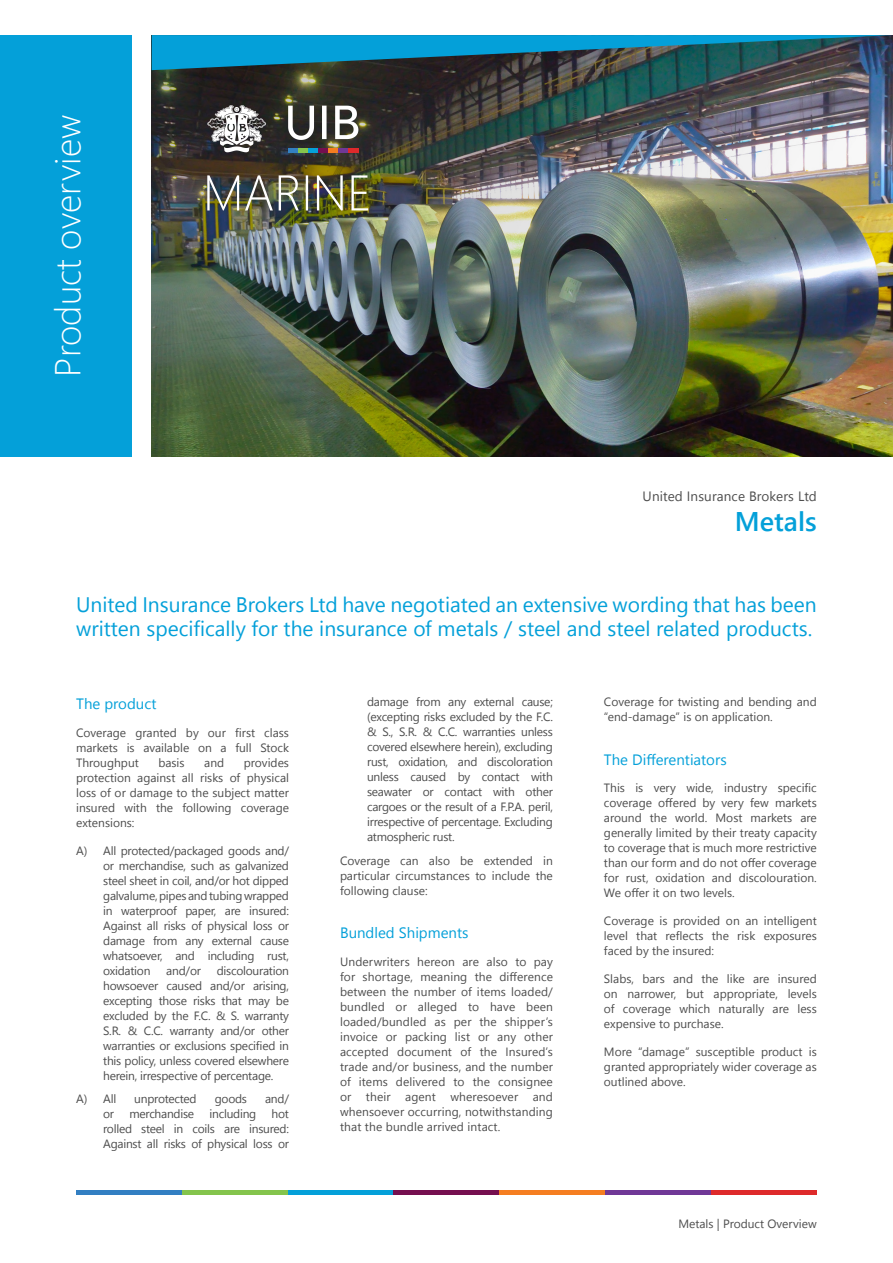
<style>
.page{position:relative;width:893px;height:1263px;background:#fff}
.page>*{position:absolute;margin:0;border:0;box-sizing:border-box;transform-origin:0 0}
.t1{font:300 36px "Segoe UI";color:#fff}
.Form_Header_1{font:600 27px "Segoe UI";color:#04a0d9}
.Introduction_last{font:21px/24px "Segoe UI";color:#04a0d9}
.t2{font:15px "Segoe UI";color:#04a0d9}
.UIB_Ltd_10_12pt{font:13.5px "Segoe UI";letter-spacing:.01em;color:#4d4d4d}
.Body_text_8_10pt{font:12px/15px "Segoe UI";color:#4d4d4d;text-align:justify}
.Body_text_8_10pt-2{font:12px "Segoe UI";letter-spacing:-.02em;color:#4d4d4d}
</style>
<div class="page">
<img style="left:152px;top:70px;width:741px;height:386px">
<div style="left:0;top:35px;width:131px;height:421px;background:#04a0d9"></div>
<img style="left:152px;top:35px;width:741px;height:35px">
<hr style="left:76px;top:1190px;width:106px;height:4px;background:#327fc2">
<hr style="left:182px;top:1190px;width:106px;height:4px;background:#84c44c">
<hr style="left:288px;top:1190px;width:106px;height:4px;background:#04a0d9">
<hr style="left:394px;top:1190px;width:105px;height:4px;background:#750f4f">
<hr style="left:499px;top:1190px;width:106px;height:4px;background:#f57e21">
<hr style="left:605px;top:1190px;width:106px;height:4px;background:#703896">
<hr style="left:711px;top:1190px;width:106px;height:4px;background:#de2a2b">
<img style="left:207px;top:175px;width:161px;height:35px">
<svg style="left:207px;top:105px;width:59px;height:47px"></svg>
<svg style="left:288px;top:106px;width:70px;height:34px"></svg>
<div style="left:288px;top:148px;width:10px;height:5px;background:#3380c2"></div>
<div style="left:298px;top:148px;width:10px;height:5px;background:#85c44d"></div>
<div style="left:308px;top:148px;width:10px;height:5px;background:#05a1d9"></div>
<div style="left:318px;top:148px;width:10px;height:5px;background:#750f4f"></div>
<div style="left:328px;top:148px;width:10px;height:5px;background:#f57d21"></div>
<div style="left:338px;top:148px;width:10px;height:5px;background:#703896"></div>
<div style="left:348px;top:148px;width:10px;height:5px;background:#de292b"></div>
<h1 class="t1" style="left:39px;top:376px;width:263px;rotate:-90deg">Product overview</h1>
<p class="UIB_Ltd_10_12pt" style="left:643px;top:485px;width:176px">United Insurance Brokers Ltd</p>
<p class="Form_Header_1" style="left:735px;top:500px;width:83px">Metals</p>
<p class="Introduction_last" style="left:76px;top:592px;width:742px">United Insurance Brokers Ltd have negotiated an extensive wording that has been written specifically for the insurance of metals / steel and steel related products.</p>
<h2 class="t2" style="left:76px;top:692px;width:82px">The product</h2>
<p class="Body_text_8_10pt" style="left:76px;top:725px;width:214px">Coverage granted by our first class markets is available on a full Stock Throughput</p>
<p class="Body_text_8_10pt" style="left:76px;top:755px;width:214px;text-indent:168px">provides protection against all risks of physical loss of or damage to the subject matter insured with the following coverage extensions:</p>
<p class="Body_text_8_10pt" style="left:103px;top:842px;width:187px;text-indent:-27px">A) All protected/packaged goods and/ or merchandise, such as galvanized steel sheet in coil, and/or hot dipped galvalume, pipes and tubing wrapped in waterproof paper, are insured:<br>Against all risks of physical loss or damage from any external cause whatsoever, and including rust, oxidation</p>
<p class="Body_text_8_10pt" style="left:159px;top:755px;width:28px">basis</p>
<p class="Body_text_8_10pt" style="left:204px;top:755px;width:21px">and</p>
<p class="Body_text_8_10pt" style="left:103px;top:962px;width:187px;text-indent:114px">discolouration howsoever caused and/or arising, excepting those risks that may be excluded by the F.C. &amp; S. warranty S.R. &amp; C.C. warranty and/or other warranties or exclusions specified in this policy, unless covered elsewhere herein, irrespective of percentage.</p>
<p class="Body_text_8_10pt" style="left:76px;top:1091px;width:42px">A) All</p>
<p class="Body_text_8_10pt-2" style="left:134px;top:1089px;width:64px">unprotected</p>
<p class="Body_text_8_10pt" style="left:215px;top:1091px;width:34px">goods</p>
<p class="Body_text_8_10pt" style="left:265px;top:1091px;width:25px">and/</p>
<p class="Body_text_8_10pt" style="left:103px;top:1106px;width:12px">or</p>
<p class="Body_text_8_10pt-2" style="left:129px;top:1104px;width:66px">merchandise</p>
<p class="Body_text_8_10pt-2" style="left:209px;top:1104px;width:48px">including</p>
<p class="Body_text_8_10pt" style="left:166px;top:962px;width:36px">and/or</p>
<p class="Body_text_8_10pt" style="left:103px;top:1106px;width:187px;text-indent:168px">hot rolled steel in coils are insured:<br>Against all risks of physical loss or</p>
<p class="Body_text_8_10pt" style="left:367px;top:694px;width:187px">damage from any external cause; (excepting risks excluded by the F.C. &amp; S., S.R. &amp; C.C. warranties unless covered elsewhere herein), excluding rust, oxidation, and discoloration unless caused by contact with seawater or contact with other cargoes or the result of a F.P.A. peril, irrespective of percentage. Excluding atmospheric rust.</p>
<p class="Body_text_8_10pt" style="left:340px;top:852px;width:214px">Coverage can also be extended in particular circumstances to include the following clause:</p>
<h2 class="t2" style="left:340px;top:921px;width:130px">Bundled Shipments</h2>
<p class="Body_text_8_10pt" style="left:340px;top:954px;width:214px">Underwriters hereon are also to pay for shortage, meaning the difference between the number of items loaded/ bundled or alleged to have been loaded/bundled as per the shipper’s invoice or packing list or any other accepted document of the Insured’s trade and/or business, and the number of items delivered to the consignee or their agent wheresoever and whensoever occurring, notwithstanding that the bundle arrived intact.</p>
<p class="Body_text_8_10pt" style="left:604px;top:694px;width:214px">Coverage for twisting and bending and “end-damage” is on application.</p>
<h2 class="t2" style="left:604px;top:747px;width:124px">The Differentiators</h2>
<p class="Body_text_8_10pt" style="left:604px;top:780px;width:214px">This is very wide, industry specific coverage offered by very few markets around the world. Most markets are generally limited by their treaty capacity to coverage that is much more restrictive than our form and do not offer coverage for rust, oxidation and discolouration.<br>We offer it on two levels.</p>
<p class="Body_text_8_10pt" style="left:604px;top:913px;width:214px">Coverage is provided on an intelligent level that reflects the risk exposures faced by the insured:</p>
<p class="Body_text_8_10pt" style="left:604px;top:971px;width:214px">Slabs, bars and the like are insured on narrower, but appropriate, levels of coverage which naturally are less expensive to purchase.</p>
<p class="Body_text_8_10pt" style="left:604px;top:1043px;width:214px">More “damage” susceptible product is granted appropriately wider coverage as outlined above.</p>
<p class="Body_text_8_10pt" style="left:678px;top:1216px;width:140px">Metals | Product Overview</p>
</div>
